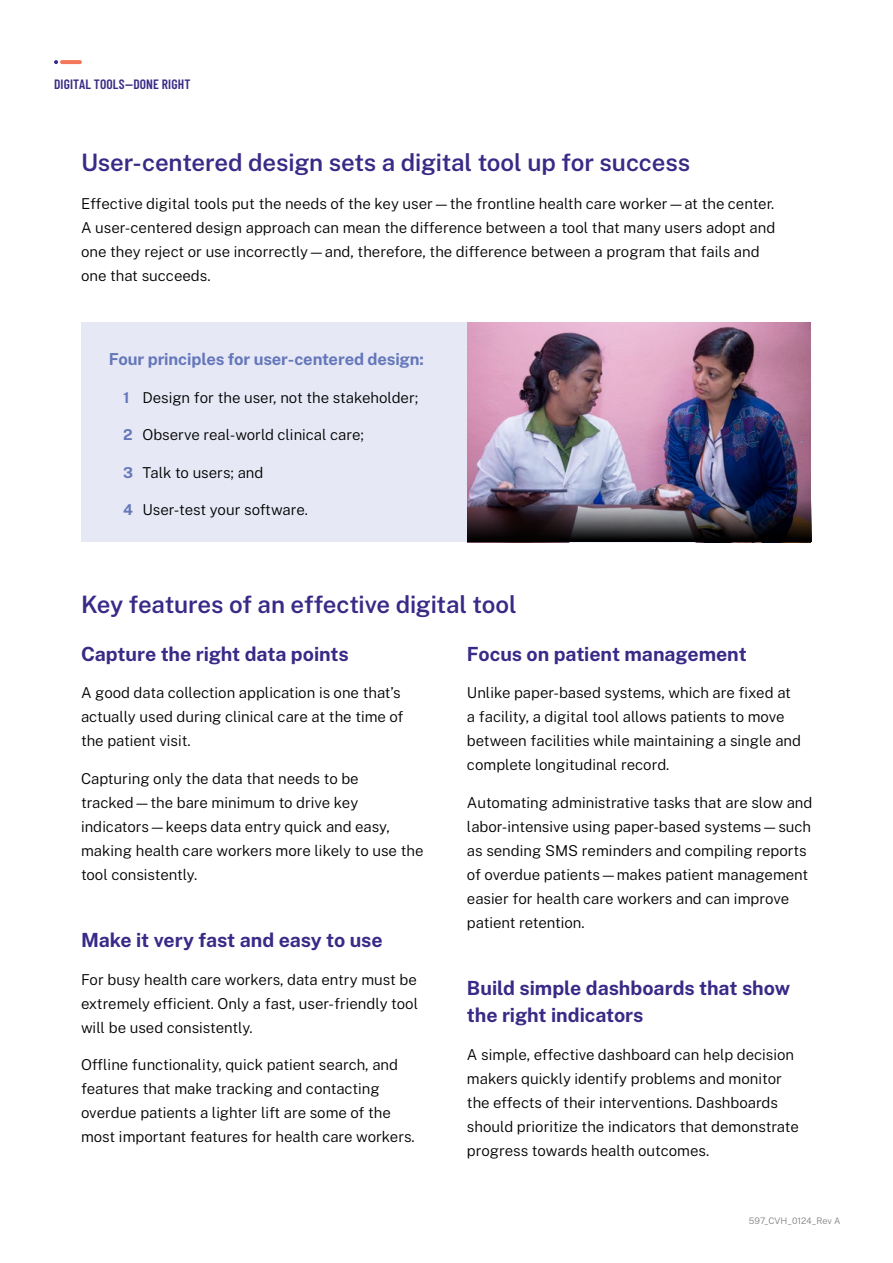
<style>
.page{position:relative;width:893px;height:1263px;background:#fff}
.page>*{position:absolute;margin:0;border:0;box-sizing:border-box;transform-origin:0 0}
.t1{font:600 24px "Public Sans";letter-spacing:-.01em;color:#382a86}
.t2{font:700 19.5px/27px "Public Sans";letter-spacing:-.005em;color:#382a86}
.t3{font:700 16.5px "Public Sans";letter-spacing:-.01em;color:#6477ba}
.t4{font:300 15px/24px "Public Sans";color:#000}
.t5{font:600 13.5px "Barlow Condensed";letter-spacing:.01em;color:#382a86}
.t6{font:300 9px "Public Sans";color:#808285}
.s1{font-weight:700;color:#6477ba}
</style>
<div class="page">
<svg style="left:60px;top:60px;width:22px;height:4px"></svg>
<svg style="left:54px;top:60px;width:4px;height:4px"></svg>
<div style="left:82px;top:322px;width:729px;height:220px;background:#e6e8f5"></div>
<img style="left:468px;top:322px;width:342px;height:173px">
<img style="left:467px;top:495px;width:344px;height:47px">
<p class="t5" style="left:54px;top:74px;width:138px">DIGITAL TOOLS—DONE RIGHT</p>
<h1 class="t1" style="left:81px;top:145px;width:611px">User-centered design sets a digital tool up for success</h1>
<p class="t4" style="left:81px;top:191px;width:696px">Effective digital tools put the needs of the key user—the frontline health care worker—at the center.<br>A user-centered design approach can mean the difference between a tool that many users adopt and one they reject or use incorrectly—and, therefore, the difference between a program that fails and one that succeeds.</p>
<p class="t3" style="left:109px;top:347px;width:317px">Four principles for user-centered design:</p>
<p class="t4" style="left:123px;top:384px;width:297px"><span class="s1">1</span> Design for the user, not the stakeholder;</p>
<p class="t4" style="left:123px;top:422px;width:242px"><span class="s1">2</span> Observe real-world clinical care;</p>
<p class="t4" style="left:123px;top:459px;width:142px"><span class="s1">3</span> Talk to users; and</p>
<p class="t4" style="left:123px;top:497px;width:187px"><span class="s1">4</span> User-test your software.</p>
<h1 class="t1" style="left:81px;top:587px;width:437px">Key features of an effective digital tool</h1>
<h2 class="t2" style="left:81px;top:639px;width:269px">Capture the right data points</h2>
<p class="t4" style="left:81px;top:680px;width:324px">A good data collection application is one that’s actually used during clinical care at the time of the patient visit.</p>
<p class="t4" style="left:81px;top:765px;width:344px">Capturing only the data that needs to be tracked—the bare minimum to drive key indicators—keeps data entry quick and easy, making health care workers more likely to use the tool consistently.</p>
<h2 class="t2" style="left:81px;top:925px;width:303px">Make it very fast and easy to use</h2>
<p class="t4" style="left:81px;top:966px;width:339px;text-align:justify">For busy health care workers, data entry must be extremely efficient. Only a fast, user-friendly tool will be used consistently.</p>
<p class="t4" style="left:81px;top:1052px;width:335px">Offline functionality, quick patient search, and features that make tracking and contacting overdue patients a lighter lift are some of the most important features for health care workers.</p>
<h2 class="t2" style="left:467px;top:639px;width:281px">Focus on patient management</h2>
<p class="t4" style="left:467px;top:680px;width:336px">Unlike paper-based systems, which are fixed at a facility, a digital tool allows patients to move between facilities while maintaining a single and complete longitudinal record.</p>
<p class="t4" style="left:467px;top:789px;width:347px">Automating administrative tasks that are slow and labor-intensive using paper-based systems—such as sending SMS reminders and compiling reports of overdue patients—makes patient management easier for health care workers and can improve patient retention.</p>
<h2 class="t2" style="left:467px;top:973px;width:325px">Build simple dashboards that show the right indicators</h2>
<p class="t4" style="left:467px;top:1041px;width:333px">A simple, effective dashboard can help decision makers quickly identify problems and monitor the effects of their interventions. Dashboards should prioritize the indicators that demonstrate progress towards health outcomes.</p>
<p class="t6" style="left:749px;top:1214px;width:93px">597_CVH_0124_Rev A</p>
</div>
